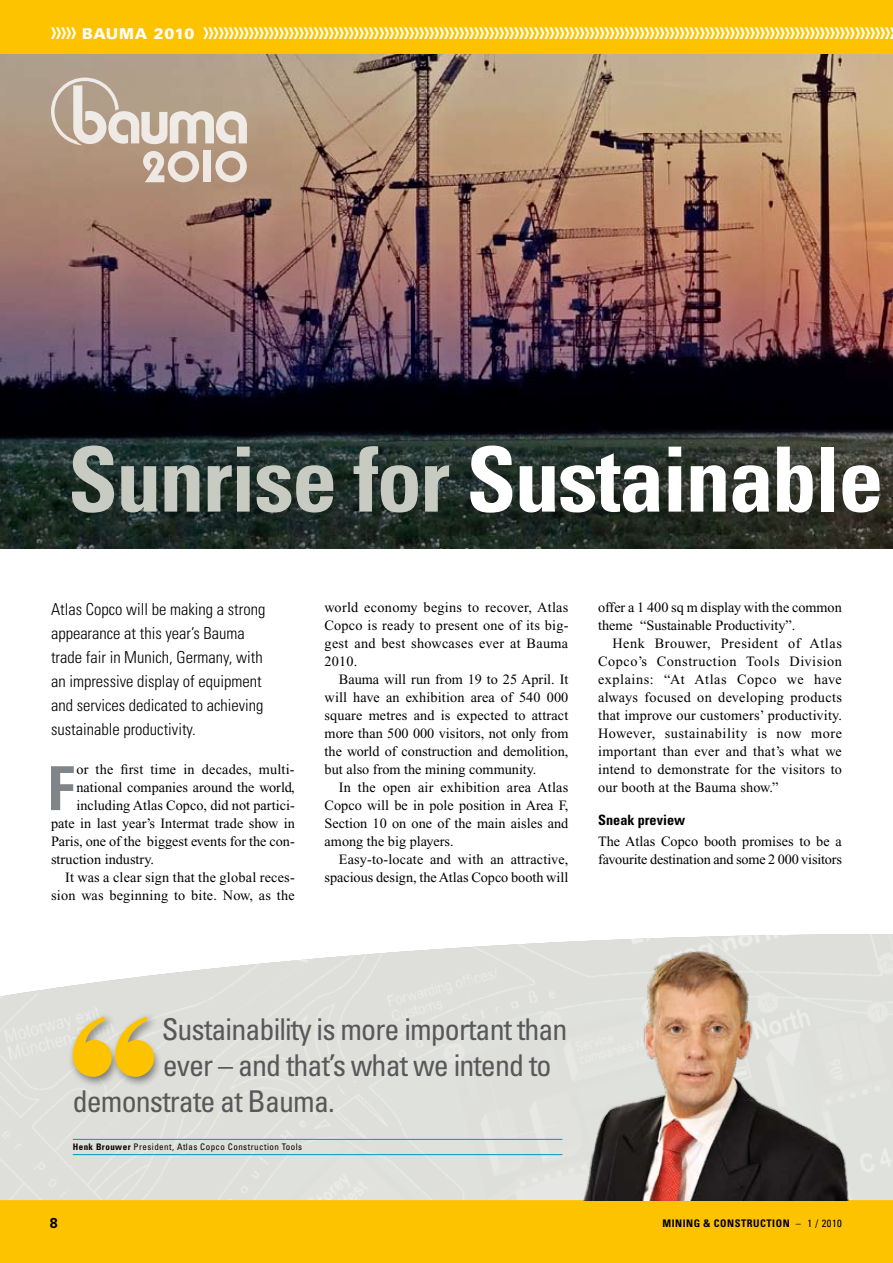
<style>
.page{position:relative;width:893px;height:1263px;background:#fff}
.page>*{position:absolute;margin:0;border:0;box-sizing:border-box;transform-origin:0 0}
.t1{font:700 condensed 90px "Univers";letter-spacing:-.02em;color:#fff}
.t2{font:700 condensed 60.75px "Univers";color:#7f8589}
.t3{font:condensed 30px "Univers";letter-spacing:-.03em;color:#58585a}
.t4{font:300 condensed 16.5px/24px "Univers";color:#000}
.t5{font:15px "Tokyo Two Solid";color:#fff}
.t6{font:14.25px/18px "Times New Roman";color:#000;text-align:justify}
.t7{font:700 condensed 14.25px "Univers";color:#000}
.t8{font:700 14.25px "Univers";color:#000}
.t9{font:700 condensed 10.5px "Univers";letter-spacing:.05em;color:#000}
.t10{font:condensed 9px "Univers";letter-spacing:.05em;color:#000}
.s1{font-family:"Univers";font-weight:900}
.s2{color:#c8cbc2}
.s3{font-weight:700}
.s4{font-weight:400}
</style>
<div class="page">
<svg style="left:0;top:934px;width:893px;height:266px;background:#e2e3df"></svg>
<div style="left:0;top:1200px;width:893px;height:63px;background:#fdc300"></div>
<div style="left:0;top:0;width:893px;height:54px;background:#fdc300"></div>
<div style="left:852px;top:1018px;width:41px;height:118px;background:#dfe1dc"></div>
<hr style="left:73px;top:1139px;width:489px;height:1px;background:#0096c2">
<hr style="left:73px;top:1154px;width:489px;height:1px;background:#0096c2">
<div style="left:68px;top:1011px;width:59px;height:83px;background:#000;opacity:.5"></div>
<div style="left:110px;top:1011px;width:59px;height:83px;background:#000;opacity:.5"></div>
<svg style="left:72px;top:1016px;width:85px;height:63px;background:#e4c65f"></svg>
<img style="left:0;top:54px;width:893px;height:494px">
<svg style="left:143px;top:151px;width:56px;height:31px;background:#d1bfb2"></svg>
<svg style="left:215px;top:151px;width:32px;height:31px"></svg>
<div style="left:203px;top:151px;width:8px;height:31px;background:#efe8e4"></div>
<svg style="left:51px;top:78px;width:196px;height:67px;background:#c5b5a5"></svg>
<img style="left:583px;top:939px;width:269px;height:261px">
<p class="t5" style="left:51px;top:24px;width:845px">&gt;&gt;&gt;&gt;&gt; <span class="s1">BAU MA 2010</span> &gt;&gt;&gt;&gt;&gt;&gt;&gt;&gt;&gt;&gt;&gt;&gt;&gt;&gt;&gt;&gt;&gt;&gt;&gt;&gt;&gt;&gt;&gt;&gt;&gt;&gt;&gt;&gt;&gt;&gt;&gt;&gt;&gt;&gt;&gt;&gt;&gt;&gt;&gt;&gt;&gt;&gt;&gt;&gt;&gt;&gt;&gt;&gt;&gt;&gt;&gt;&gt;&gt;&gt;&gt;&gt;&gt;&gt;&gt;&gt;&gt;&gt;&gt;&gt;&gt;&gt;&gt;&gt;&gt;&gt;&gt;&gt;&gt;&gt;&gt;&gt;&gt;&gt;&gt;&gt;&gt;&gt;&gt;&gt;&gt;&gt;&gt;&gt;&gt;&gt;&gt;&gt;&gt;&gt;&gt;&gt;&gt;&gt;&gt;&gt;&gt;&gt;&gt;&gt;&gt;&gt;&gt;&gt;&gt;&gt;&gt;&gt;&gt;&gt;&gt;&gt;&gt;&gt;&gt;&gt;&gt;&gt;&gt;&gt;&gt;&gt;&gt;&gt;&gt;&gt;&gt;&gt;&gt;&gt;&gt;&gt;&gt;&gt;</p>
<h1 class="t1" style="left:68px;top:424px;width:817px"><span class="s2">Sunrise for</span> Sustainable</h1>
<p class="t4" style="left:51px;top:597px;width:216px">Atlas Copco will be making a strong appearance at this year’s Bauma trade fair in Munich, Germany, with an impressive display of equipment and services dedicated to achieving sustainable productivity.</p>
<h2 class="t2" style="left:47px;top:751px;width:24px">F</h2>
<p class="t6" style="left:76px;top:760px;width:220px">or the first time in decades, multi-</p>
<p class="t6" style="left:76px;top:778px;width:220px">national companies around the world,</p>
<p class="t6" style="left:76px;top:796px;width:220px">including Atlas Copco, did not partici-</p>
<p class="t6" style="left:51px;top:814px;width:245px">pate in last year’s Intermat trade show in</p>
<p class="t6" style="left:51px;top:832px;width:245px">Paris, one of the biggest events for the con-</p>
<p class="t6" style="left:51px;top:850px;width:105px">struction industry.</p>
<p class="t6" style="left:65px;top:868px;width:231px">It was a clear sign that the global reces-</p>
<p class="t6" style="left:51px;top:886px;width:245px">sion was beginning to bite. Now, as the</p>
<p class="t6" style="left:325px;top:598px;width:245px">world economy begins to recover, Atlas Copco is ready to present one of its big&shy;gest and best showcases ever at Bauma 2010.</p>
<p class="t6" style="left:325px;top:670px;width:245px;text-indent:14px">Bauma will run from 19 to 25 April. It will have an exhibition area of 540 000 square metres and is expected to attract more than 500 000 visitors, not only from the world of construction and demolition, but also from the mining community.</p>
<p class="t6" style="left:325px;top:778px;width:245px;text-indent:14px">In the open air exhibition area Atlas Copco will be in pole position in Area F, Section 10 on one of the main aisles and among the big players.</p>
<p class="t6" style="left:325px;top:850px;width:245px;text-align:right">Easy-to-locate and with an attractive, spacious design, the Atlas Copco booth will</p>
<p class="t6" style="left:598px;top:598px;width:245px">offer a 1 400 sq m display with the common theme “Sustainable Productivity”.</p>
<p class="t6" style="left:598px;top:634px;width:245px;text-indent:14px">Henk Brouwer, President of Atlas Copco’s Construction Tools Division explains: “At Atlas Copco we have always focused on developing products that improve our customers’ productivity.<br>However, sustainability is now more important than ever and that’s what we intend to demonstrate for the visitors to our booth at the Bauma show.”</p>
<p class="t7" style="left:598px;top:811px;width:89px">Sneak preview</p>
<p class="t6" style="left:598px;top:832px;width:245px">The Atlas Copco booth promises to be a favourite destination and some 2 000 visitors</p>
<h3 class="t3" style="left:162px;top:1010px;width:407px">Sustainability is more important than</h3>
<h3 class="t3" style="left:163px;top:1046px;width:390px">ever – and that’s what we intend to</h3>
<h3 class="t3" style="left:73px;top:1082px;width:263px">demonstrate at Bauma.</h3>
<p class="t10" style="left:73px;top:1141px;width:231px"><span class="s3">Henk Brouwer</span> President, Atlas Copco Construction Tools</p>
<p class="t8" style="left:50px;top:1214px;width:9px">8</p>
<p class="t9" style="left:662px;top:1217px;width:181px">Mining &amp; Construction <span class="s4">– 1 / 2010</span></p>
</div>
